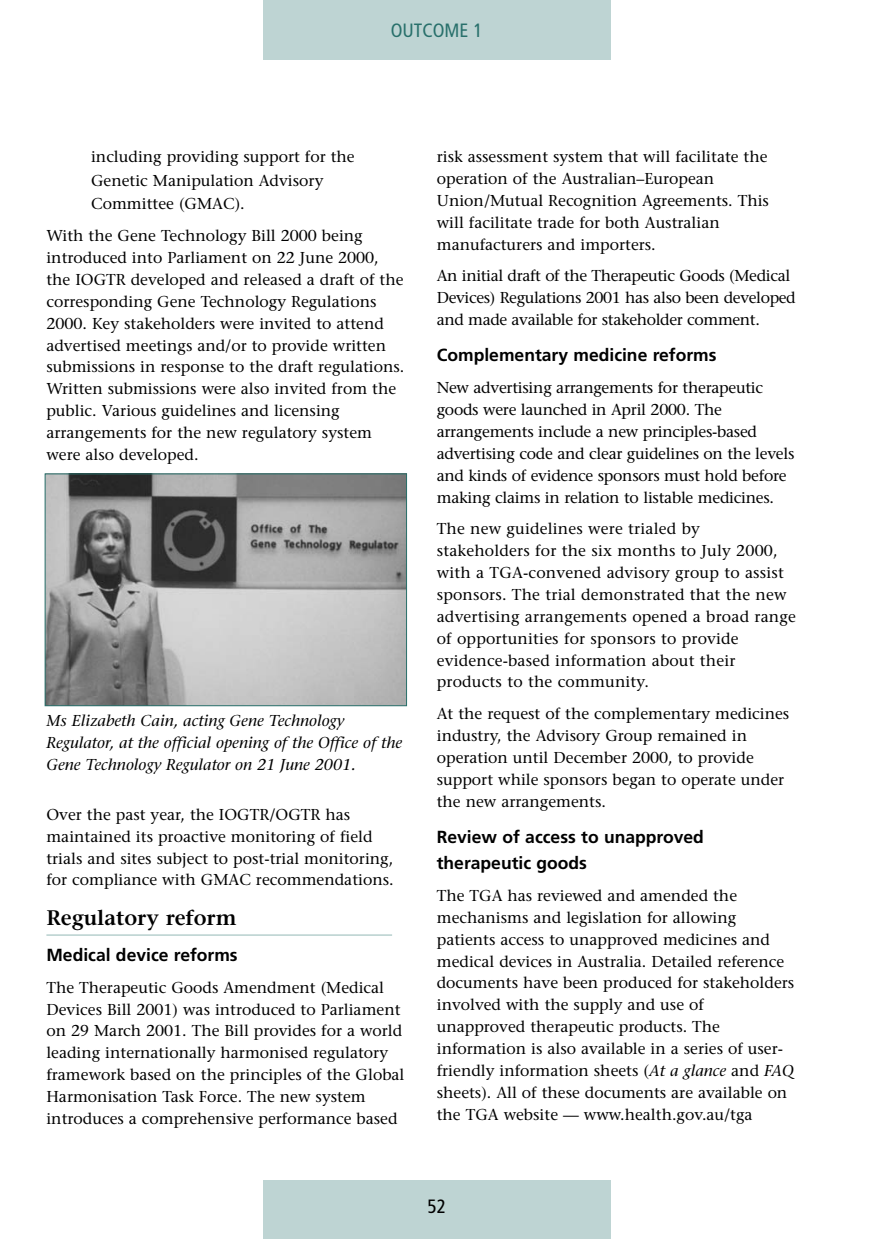
<style>
.page{position:relative;width:872px;height:1239px;background:#fff}
.page>*{position:absolute;margin:0;border:0;box-sizing:border-box;transform-origin:0 0}
.t1{font:600 21px "Stone Serif";color:#000}
.t2{font:condensed 19.25px "Frutiger";color:#28706b}
.t3{font:condensed 19.25px "Frutiger";color:#000}
.t4{font:700 17.5px/26.2px "Frutiger";color:#000}
.t5{font:15.75px/21.9px "Stone Serif";color:#000}
.t6{font:15.75px/21.9px "Stone Serif";letter-spacing:-.025em;color:#000}
.t7{font:italic 15.75px/21.9px "Stone Serif";color:#000}
.s1{font-style:italic}
</style>
<div class="page">
<hr style="left:46px;top:935px;width:346px;height:1px;background:#94b8b5">
<div style="left:263px;top:0;width:347px;height:60px;background:#bed4d3"></div>
<div style="left:263px;top:1181px;width:347px;height:58px;background:#bed4d3"></div>
<img style="left:47px;top:475px;width:358px;height:229px">
<div style="left:45px;top:473px;width:362px;height:233px;border:1px solid #28706b"></div>
<p class="t2" style="left:391px;top:23px;width:94px">OUTCOME 1</p>
<p class="t5" style="left:91px;top:147px;width:265px;line-height:23.6px">including providing support for the<br>Genetic Manipulation Advisory<br>Committee (GMAC).</p>
<p class="t5" style="left:46px;top:226px;width:359px">With the Gene Technology Bill 2000 being introduced into Parliament on 22 June 2000, the IOGTR developed and released a draft of the corresponding Gene Technology Regulations 2000. Key stakeholders were invited to attend advertised meetings and/or to provide written submissions in response to the draft regulations.<br>Written submissions were also invited from the public. Various guidelines and licensing arrangements for the new regulatory system were also developed.</p>
<p class="t7" style="left:46px;top:711px;width:357px">Ms Elizabeth Cain, acting Gene Technology<br>Regulator, at the official opening of the Office of the<br>Gene Technology Regulator on 21 June 2001.</p>
<p class="t5" style="left:46px;top:805px;width:349px">Over the past year, the IOGTR/OGTR has maintained its proactive monitoring of field trials and sites subject to post-trial monitoring, for compliance with GMAC recommendations.</p>
<h1 class="t1" style="left:46px;top:909px;width:192px">Regulatory reform</h1>
<p class="t4" style="left:46px;top:943px;width:193px">Medical device reforms</p>
<p class="t5" style="left:46px;top:978px;width:359px">The Therapeutic Goods Amendment (Medical Devices Bill 2001) was introduced to Parliament on 29 March 2001. The Bill provides for a world leading internationally harmonised regulatory framework based on the principles of the Global Harmonisation Task Force. The new system introduces a comprehensive performance based</p>
<p class="t5" style="left:437px;top:147px;width:334px">risk assessment system that will facilitate the operation of the Australian–European Union/Mutual Recognition Agreements. This will facilitate trade for both Australian manufacturers and importers.</p>
<p class="t6" style="left:437px;top:267px;width:360px">An initial draft of the Therapeutic Goods (Medical<br>Devices) Regulations 2001 has also been developed and made available for stakeholder comment.</p>
<p class="t4" style="left:437px;top:344px;width:281px">Complementary medicine reforms</p>
<p class="t5" style="left:437px;top:378px;width:359px">New advertising arrangements for therapeutic goods were launched in April 2000. The arrangements include a new principles-based advertising code and clear guidelines on the levels and kinds of evidence sponsors must hold before making claims in relation to listable medicines.</p>
<p class="t5" style="left:437px;top:520px;width:360px">The new guidelines were trialed by stakeholders for the six months to July 2000, with a TGA-convened advisory group to assist sponsors. The trial demonstrated that the new advertising arrangements opened a broad range of opportunities for sponsors to provide evidence-based information about their products to the community.</p>
<p class="t5" style="left:437px;top:704px;width:354px">At the request of the complementary medicines industry, the Advisory Group remained in operation until December 2000, to provide support while sponsors began to operate under the new arrangements.</p>
<p class="t4" style="left:437px;top:825px;width:269px">Review of access to unapproved therapeutic goods</p>
<p class="t5" style="left:437px;top:886px;width:359px">The TGA has reviewed and amended the mechanisms and legislation for allowing patients access to unapproved medicines and medical devices in Australia. Detailed reference documents have been produced for stakeholders involved with the supply and use of unapproved therapeutic products. The information is also available in a series of user&shy;friendly information sheets (<span class="s1">At a glance</span> and <span class="s1">FAQ </span>sheets). All of these documents are available on the TGA website — www.health.gov.au/tga</p>
<p class="t3" style="left:427px;top:1199px;width:20px">52</p>
</div>
